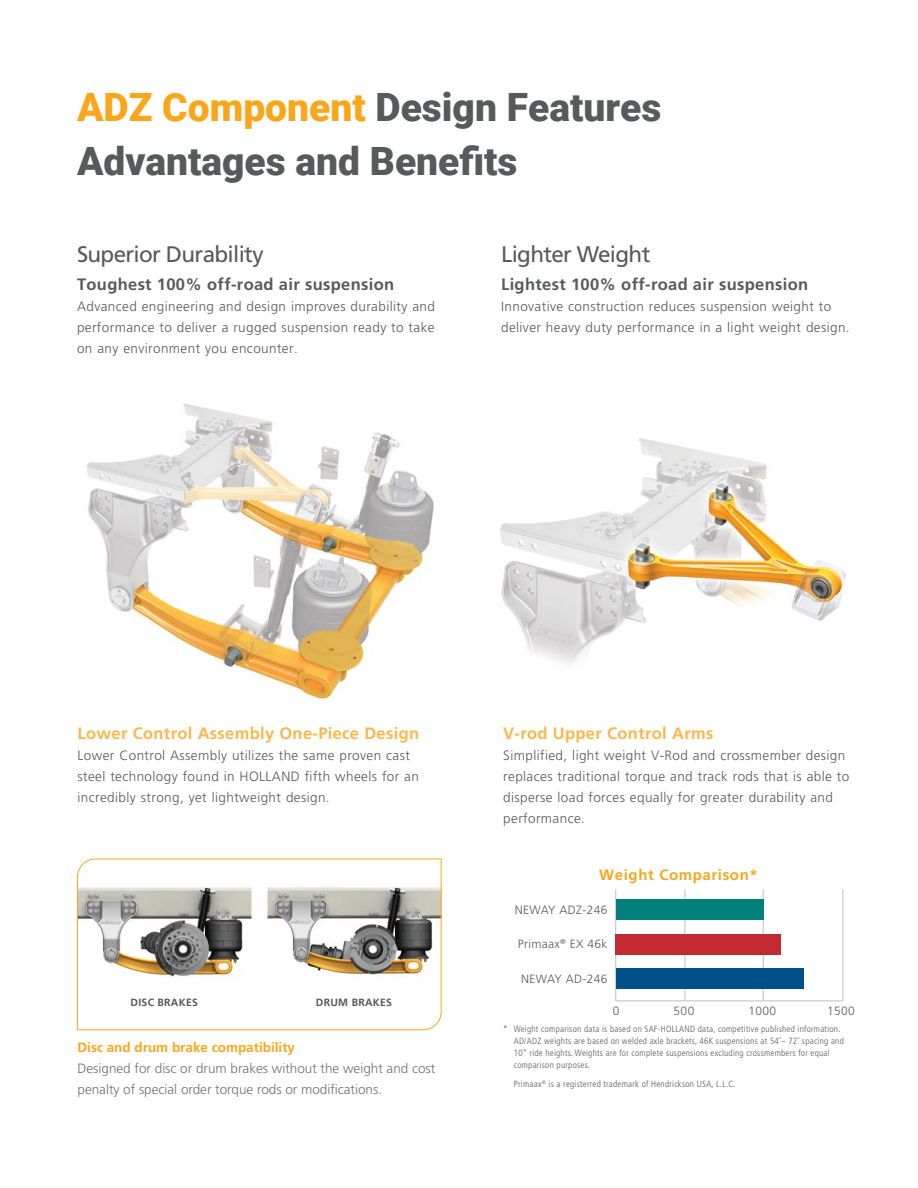
<style>
.page{position:relative;width:918px;height:1188px;background:#fff}
.page>*{position:absolute;margin:0;border:0;box-sizing:border-box;transform-origin:0 0}
.t1{font:900 39px/54px "Roboto";color:#58595b}
.t2{font:22.5px "Frutiger LT Std";letter-spacing:-.03em;color:#58595b}
.t3{font:700 16.5px "Frutiger LT Std";letter-spacing:.02em;color:#58595b}
.t4{font:700 16.5px "Frutiger LT Std";letter-spacing:.02em;color:#fcb64c}
.t5{font:700 15px "Frutiger LT Std";letter-spacing:.04em;color:#faa61a}
.t6{font:300 13.5px/21px "Frutiger LT Std";letter-spacing:.03em;color:#58595b}
.t7{font:300 13.5px/21px "Frutiger LT Std";color:#717275}
.t8{font:700 13.5px "Frutiger LT Std";color:#faa61a}
.t9{font:300 12px "Frutiger LT Std";letter-spacing:.03em;color:#58595b}
.t10{font:700 10.5px "Frutiger LT Std";letter-spacing:.025em;color:#58595b}
.t11{font:300 condensed 9px/12px "Frutiger LT Std";letter-spacing:.03em;color:#58595b}
.s1{color:#faa61a}
</style>
<div class="page">
<img style="left:87px;top:403px;width:347px;height:298px">
<img style="left:500px;top:438px;width:346px;height:226px">
<hr style="left:615px;top:889px;width:1px;height:111px;background:#bcbec0">
<hr style="left:616px;top:1001px;width:227px;height:1px;background:#bcbec0">
<hr style="left:685px;top:889px;width:1px;height:111px;background:#bcbec0">
<hr style="left:842px;top:889px;width:1px;height:111px;background:#bcbec0">
<hr style="left:763px;top:889px;width:1px;height:111px;background:#bcbec0">
<div style="left:616px;top:934px;width:165px;height:20px;background:#c42a32"></div>
<div style="left:616px;top:969px;width:188px;height:20px;background:#00508a"></div>
<div style="left:616px;top:899px;width:148px;height:20px;background:#007f7b"></div>
<img style="left:76px;top:882px;width:1px;height:103px">
<svg style="left:77px;top:858px;width:365px;height:173px"></svg>
<h1 class="t1" style="left:77px;top:78px;width:586px"><span class="s1">ADZ Component</span> Design Features<br>Advantages and Benefits</h1>
<h2 class="t2" style="left:77px;top:241px;width:188px">Superior Durability</h2>
<p class="t3" style="left:77px;top:275px;width:319px">Toughest 100% off-road air suspension</p>
<p class="t6" style="left:77px;top:296px;width:359px;text-align:justify">Advanced engineering and design improves durability and performance to deliver a rugged suspension ready to take on any environment you encounter.</p>
<h2 class="t2" style="left:501px;top:241px;width:151px">Lighter Weight</h2>
<p class="t3" style="left:501px;top:275px;width:309px">Lightest 100% off-road air suspension</p>
<p class="t6" style="left:501px;top:296px;width:350px">Innovative construction reduces suspension weight to deliver heavy duty performance in a light weight design.</p>
<p class="t4" style="left:78px;top:724px;width:343px">Lower Control Assembly One-Piece Design</p>
<p class="t6" style="left:78px;top:745px;width:343px">Lower Control Assembly utilizes the same proven cast steel technology found in HOLLAND fifth wheels for an incredibly strong, yet lightweight design.</p>
<p class="t10" style="left:131px;top:996px;width:69px">DISC BRAKES</p>
<p class="t10" style="left:316px;top:996px;width:78px">DRUM BRAKES</p>
<p class="t8" style="left:78px;top:1040px;width:219px">Disc and drum brake compatibility</p>
<p class="t7" style="left:78px;top:1058px;width:359px">Designed for disc or drum brakes without the weight and cost penalty of special order torque rods or modifications.</p>
<p class="t4" style="left:503px;top:724px;width:212px">V-rod Upper Control Arms</p>
<p class="t6" style="left:503px;top:745px;width:348px">Simplified, light weight V-Rod and crossmember design replaces traditional torque and track rods that is able to disperse load forces equally for greater durability and performance.</p>
<p class="t5" style="left:599px;top:866px;width:160px">Weight Comparison*</p>
<p class="t9" style="left:515px;top:903px;width:94px">NEWAY ADZ-246</p>
<p class="t9" style="left:518px;top:938px;width:91px">Primaax<sup>®</sup> EX 46k</p>
<p class="t9" style="left:521px;top:972px;width:88px">NEWAY AD-246</p>
<p class="t9" style="left:613px;top:1004px;width:8px">0</p>
<p class="t9" style="left:674px;top:1004px;width:22px">500</p>
<p class="t9" style="left:749px;top:1004px;width:29px">1000</p>
<p class="t9" style="left:827px;top:1004px;width:29px">1500</p>
<p class="t11" style="left:514px;top:1023px;width:332px;text-indent:-11px">* Weight comparison data is based on SAF-HOLLAND data, competitive published information.<br>AD/ADZ weights are based on welded axle brackets, 46K suspensions at 54˝– 72˝ spacing and 10” ride heights. Weights are for complete suspensions excluding crossmembers for equal comparison purposes.</p>
<p class="t11" style="left:514px;top:1078px;width:223px">Primaax<sup>®</sup> is a registerred trademark of Hendrickson USA, L.L.C.</p>
</div>
